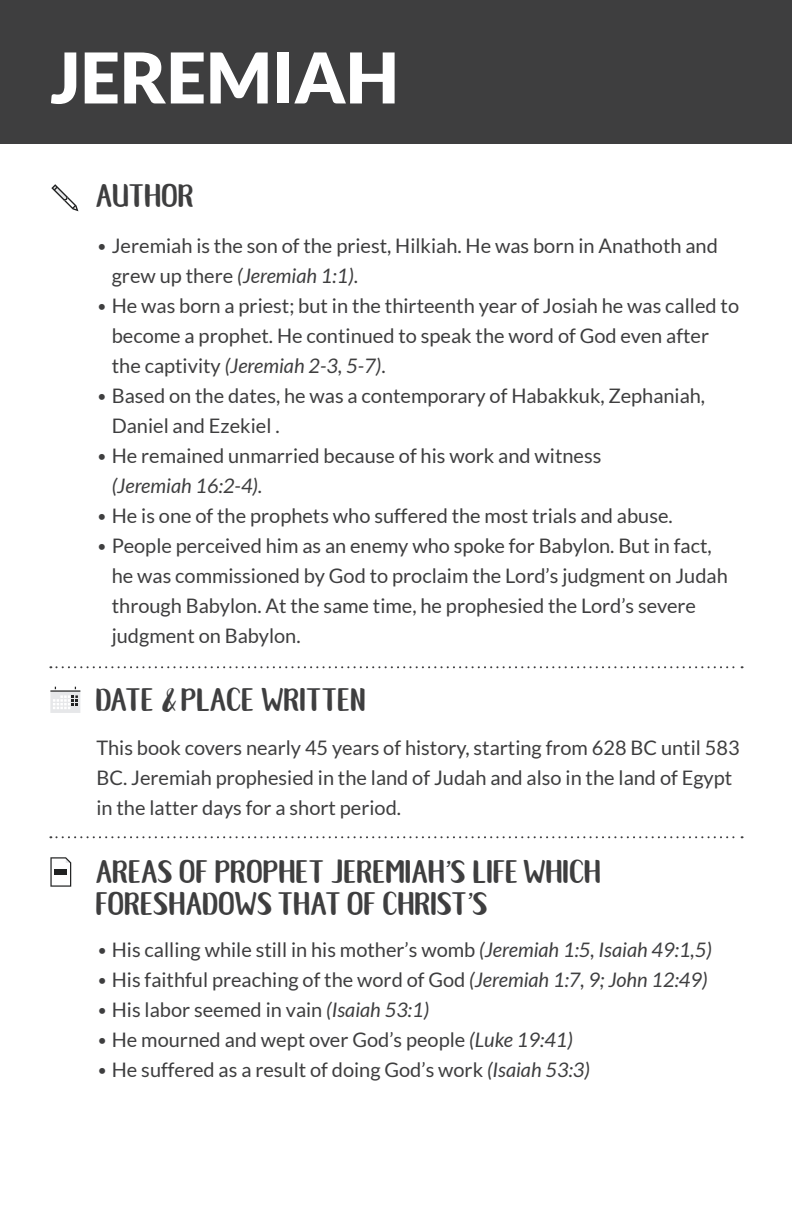
<style>
.page{position:relative;width:792px;height:1224px;background:#fff}
.page>*{position:absolute;margin:0;border:0;box-sizing:border-box;transform-origin:0 0}
.t1{font:900 70px "Lato";color:#fff}
.t2{font:34px/32px "Northern Lights CAPS";color:#3e3e3f}
.t3{font:24px "Ornette";color:#3e3e3f}
.t4{font:20px/30px "Lato";color:#3e3e3f}
.s1{font-weight:300}
.s2{font-style:italic}
</style>
<div class="page">
<div style="left:0;top:0;width:792px;height:144px;background:#3e3e3f"></div>
<svg style="left:51px;top:184px;width:27px;height:27px"></svg>
<svg style="left:50px;top:666px;width:693px;height:2px"></svg>
<svg style="left:50px;top:836px;width:693px;height:2px"></svg>
<svg style="left:50px;top:687px;width:30px;height:26px"></svg>
<hr style="left:50px;top:690px;width:30px;height:2px;background:#212222">
<svg style="left:50px;top:857px;width:21px;height:30px"></svg>
<h1 class="t1" style="left:50px;top:34px;width:350px">JEREMIAH</h1>
<h2 class="t2" style="left:96px;top:178px;width:100px">AUTHOR</h2>
<p class="t4" style="left:112px;top:230px;width:608px;text-indent:-15px"><span class="s1">•</span> Jeremiah is the son of the priest, Hilkiah. He was born in Anathoth and grew up there <span class="s2">(Jeremiah 1:1)</span>.</p>
<p class="t4" style="left:112px;top:290px;width:629px;text-indent:-15px"><span class="s1">•</span> He was born a priest; but in the thirteenth year of Josiah he was called to become a prophet. He continued to speak the word of God even after the captivity <span class="s2">(Jeremiah 2-3, 5-7)</span>.</p>
<p class="t4" style="left:112px;top:380px;width:595px;text-indent:-15px"><span class="s1">•</span> Based on the dates, he was a contemporary of Habakkuk, Zephaniah,<br>Daniel and Ezekiel .</p>
<p class="t4" style="left:112px;top:440px;width:491px;text-indent:-15px"><span class="s1">•</span> He remained unmarried because of his work and witness <span class="s2">(Jeremiah 16:2-4).</span></p>
<p class="t4" style="left:96px;top:500px;width:578px"><span class="s1">•</span> He is one of the prophets who suffered the most trials and abuse.</p>
<p class="t4" style="left:112px;top:530px;width:618px;text-indent:-15px"><span class="s1">•</span> People perceived him as an enemy who spoke for Babylon. But in fact, he was commissioned by God to proclaim the Lord’s judgment on Judah through Babylon. At the same time, he prophesied the Lord’s severe judgment on Babylon.</p>
<h2 class="t2" style="left:96px;top:682px;width:272px">DATE PLACE WRITTEN</h2>
<p class="t3" style="left:162px;top:688px;width:17px">&amp;</p>
<p class="t4" style="left:96px;top:732px;width:645px">This book covers nearly 45 years of history, starting from 628 BC until 583<br>BC. Jeremiah prophesied in the land of Judah and also in the land of Egypt in the latter days for a short period.</p>
<h2 class="t2" style="left:96px;top:854px;width:507px">AREAS OF PROPHET JEREMIAH’S LIFE WHICH<br>FORESHADOWS THAT OF CHRIST’S</h2>
<p class="t4" style="left:96px;top:934px;width:617px"><span class="s1">•</span> His calling while still in his mother’s womb <span class="s2">(Jeremiah 1:5, Isaiah 49:1,5)</span></p>
<p class="t4" style="left:96px;top:964px;width:613px"><span class="s1">•</span> His faithful preaching of the word of God <span class="s2">(Jeremiah 1:7, 9; John 12:49)</span></p>
<p class="t4" style="left:96px;top:994px;width:334px"><span class="s1">•</span> His labor seemed in vain <span class="s2">(Isaiah 53:1)</span></p>
<p class="t4" style="left:96px;top:1024px;width:478px"><span class="s1">•</span> He mourned and wept over God’s people <span class="s2">(Luke 19:41)</span></p>
<p class="t4" style="left:96px;top:1054px;width:495px"><span class="s1">•</span> He suffered as a result of doing God’s work <span class="s2">(Isaiah 53:3)</span></p>
</div>
